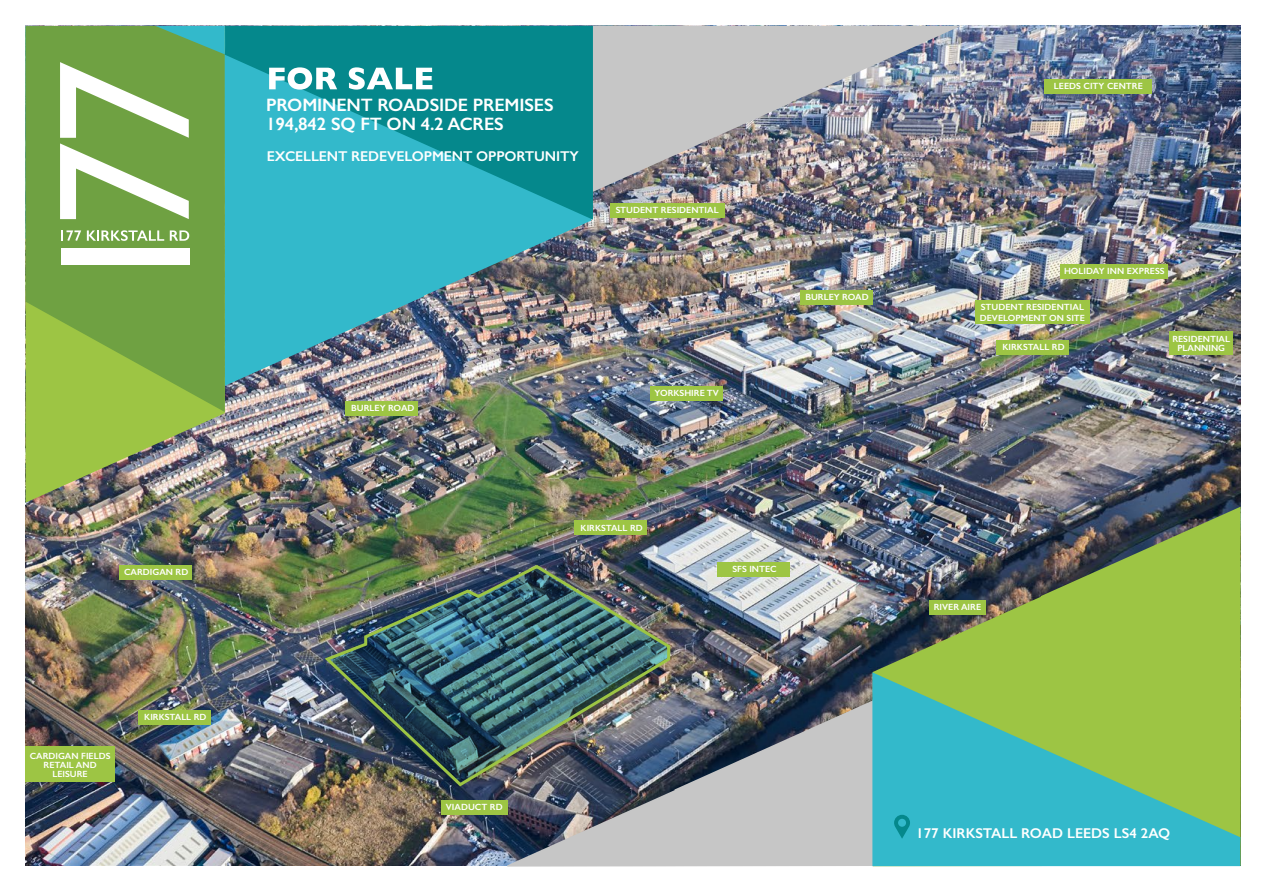
<style>
.page{position:relative;width:1263px;height:893px;background:#fff}
.page>*{position:absolute;margin:0;border:0;box-sizing:border-box;transform-origin:0 0}
.t1{font:600 18px/19.5px "Gill Sans";letter-spacing:-.01em;color:#fff}
.t2{font:600 14.25px "Gill Sans";letter-spacing:-.01em;color:#fff}
.t3{font:600 9px/9px "Gill Sans";color:#fff}
</style>
<div class="page">
<img style="left:26px;top:26px;width:1215px;height:840px">
<img style="left:26px;top:414px;width:199px;height:89px">
<img style="left:225px;top:220px;width:366px;height:166px">
<img style="left:593px;top:26px;width:368px;height:166px">
<svg style="left:26px;top:241px;width:199px;height:173px;fill:#6fa142"></svg>
<svg style="left:225px;top:26px;width:368px;height:194px;fill:#05888c"></svg>
<div style="left:61px;top:248px;width:128px;height:17px;background:#fff"></div>
<svg style="left:26px;top:26px;width:199px;height:215px"></svg>
<svg style="left:269px;top:67px;width:68px;height:23px"></svg>
<svg style="left:349px;top:67px;width:83px;height:23px"></svg>
<img style="left:323px;top:563px;width:349px;height:225px">
<div style="left:1045px;top:79px;width:107px;height:15px;background:#9dc544"></div>
<div style="left:1061px;top:264px;width:107px;height:15px;background:#9dc544"></div>
<div style="left:610px;top:203px;width:115px;height:15px;background:#9dc544"></div>
<div style="left:975px;top:300px;width:115px;height:24px;background:#9dc544"></div>
<div style="left:26px;top:747px;width:89px;height:35px;background:#9dc544"></div>
<div style="left:1169px;top:331px;width:64px;height:24px;background:#9dc544"></div>
<div style="left:996px;top:340px;width:73px;height:14px;background:#9dc544"></div>
<div style="left:574px;top:520px;width:73px;height:15px;background:#9dc544"></div>
<div style="left:138px;top:710px;width:72px;height:15px;background:#9dc544"></div>
<div style="left:441px;top:800px;width:67px;height:15px;background:#9dc544"></div>
<div style="left:650px;top:386px;width:73px;height:15px;background:#9dc544"></div>
<div style="left:119px;top:565px;width:73px;height:15px;background:#9dc544"></div>
<div style="left:346px;top:401px;width:72px;height:15px;background:#9dc544"></div>
<div style="left:800px;top:290px;width:72px;height:15px;background:#9dc544"></div>
<div style="left:717px;top:562px;width:73px;height:15px;background:#9dc544"></div>
<img style="left:873px;top:507px;width:368px;height:165px">
<img style="left:507px;top:700px;width:367px;height:167px">
<svg style="left:872px;top:672px;width:369px;height:194px;fill:#33b9cb"></svg>
<svg style="left:894px;top:815px;width:16px;height:24px"></svg>
<div style="left:898px;top:819px;width:8px;height:8px;background:#33b9cb;border-radius:50%"></div>
<p class="t3" style="left:124px;top:568px;width:66px">CARDIGAN RD</p>
<p class="t3" style="left:30px;top:751px;width:82px;text-align:center">CARDIGAN FIELDS<br>RETAIL AND<br>LEISURE</p>
<p class="t3" style="left:144px;top:713px;width:64px">KIRKSTALL RD</p>
<h1 class="t1" style="left:266px;top:95px;width:289px">PROMINENT ROADSIDE PREMISES<br>194,842 SQ FT ON 4.2 ACRES</h1>
<h2 class="t2" style="left:267px;top:147px;width:313px">EXCELLENT REDEVELOPMENT OPPORTUNITY</h2>
<p class="t3" style="left:616px;top:205px;width:105px">STUDENT RESIDENTIAL</p>
<p class="t3" style="left:351px;top:403px;width:65px">BURLEY ROAD</p>
<p class="t3" style="left:654px;top:388px;width:66px">YORKSHIRE TV</p>
<p class="t3" style="left:805px;top:293px;width:65px">BURLEY ROAD</p>
<p class="t3" style="left:580px;top:523px;width:64px">KIRKSTALL RD</p>
<p class="t3" style="left:732px;top:565px;width:46px">SFS INTEC</p>
<p class="t3" style="left:1054px;top:82px;width:90px">LEEDS CITY CENTRE</p>
<p class="t3" style="left:1064px;top:267px;width:102px">HOLIDAY INN EXPRESS</p>
<p class="t3" style="left:980px;top:301px;width:107px;line-height:10.8px">STUDENT RESIDENTIAL<br>DEVELOPMENT ON SITE</p>
<p class="t3" style="left:1172px;top:334px;width:59px">RESIDENTIAL</p>
<p class="t3" style="left:1002px;top:342px;width:64px">KIRKSTALL RD</p>
<p class="t3" style="left:1177px;top:343px;width:49px">PLANNING</p>
<p class="t3" style="left:934px;top:603px;width:49px">RIVER AIRE</p>
<p class="t3" style="left:446px;top:803px;width:58px">VIADUCT RD</p>
<h2 class="t2" style="left:916px;top:825px;width:256px">177 KIRKSTALL ROAD LEEDS LS4 2AQ</h2>
</div>
